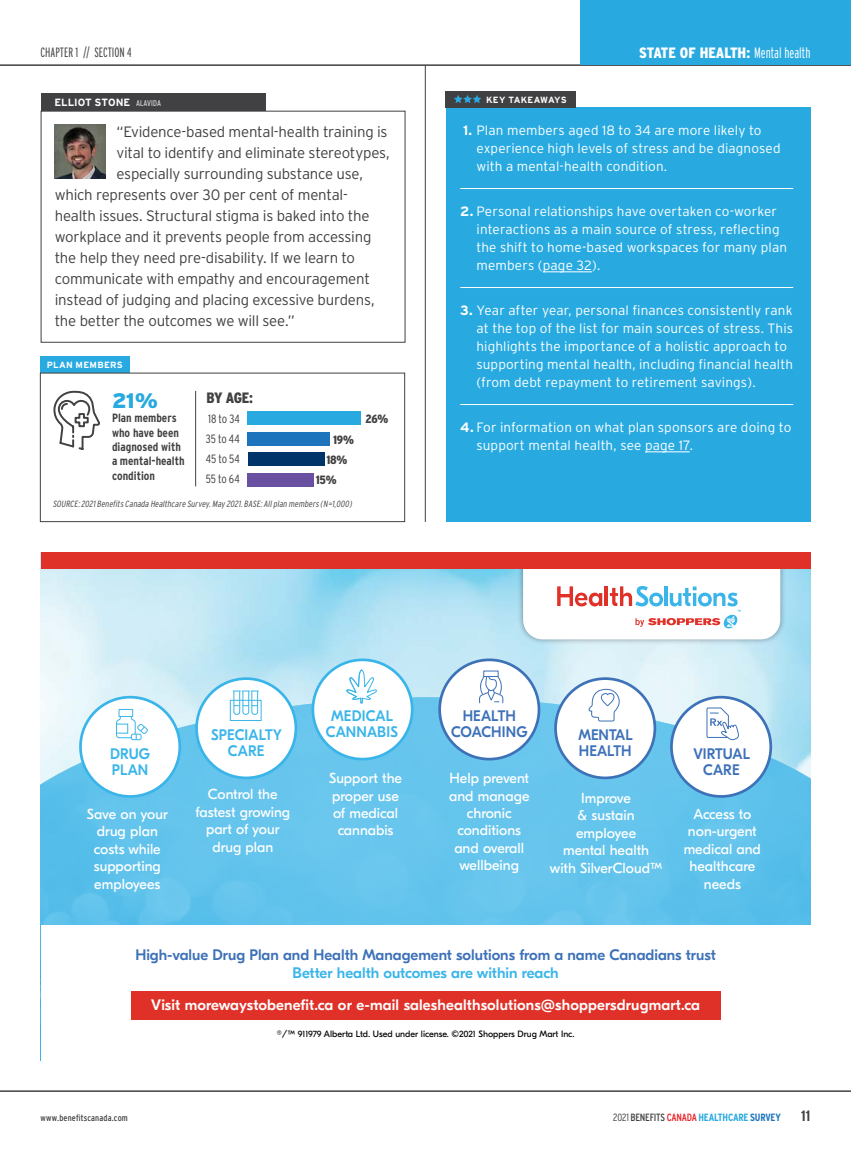
<style>
.page{position:relative;width:851px;height:1161px;background:#fff}
.page>*{position:absolute;margin:0;border:0;box-sizing:border-box;transform-origin:0 0}
.t1{font:900 21px "Interstate";color:#28aae1}
.t2{font:500 15.3px "GT Eesti Display";letter-spacing:.01em;color:#fff}
.t3{font:500 15.3px "GT Eesti Display";color:#3d71b8}
.t4{font:500 15.3px/16.2px "GT Eesti Display";color:#3d71b8;text-align:center;scale:.95 1}
.t5{font:500 15.3px/16.2px "GT Eesti Display";color:#3ab5e9;text-align:center;scale:.95 1}
.t6{font:500 15.3px "GT Eesti Display";color:#3ab5e9}
.Quote_copy{font:300 15px "Interstate";letter-spacing:-.015em;color:#414042}
.t7{font:900 condensed 15px "Interstate";color:#fff}
.t8{font:900 condensed 15px "Interstate";color:#414042}
.t9{font:700 condensed 15px "Interstate";color:#414042}
.t10{font:14.55px/17.4px "GT Eesti Display";color:#fff;text-align:center}
.t11{font:300 13.5px/18px "Interstate";letter-spacing:.01em;color:#fff}
.t12{font:300 extra-condensed 13.5px "Interstate";color:#414042}
.t13{font:700 condensed 12px/14.4px "Interstate";color:#414042}
.t14{font:300 condensed 12px/20.2px "Interstate";letter-spacing:-.005em;color:#414042;text-align:justify}
.t15{font:900 condensed 12px "Interstate";letter-spacing:-.02em;color:#414042}
.t16{font:700 condensed 10.5px "Interstate";letter-spacing:-.025em;color:#28aae1}
.t17{font:700 10.5px "Interstate";color:#fff}
.t18{font:9.15px "GT Eesti Display";color:#000}
.t19{font:italic 300 condensed 9px "Interstate";color:#414042}
.t20{font:700 9px "Interstate";letter-spacing:.03em;color:#fff}
.t21{font:condensed 9px "Interstate";letter-spacing:.015em;color:#414042}
.s1{font-weight:300;font-stretch:extra-condensed}
.s2{font-weight:300;font-stretch:condensed;font-size:8.25px}
.s3{font-weight:700}
.s4{font-weight:300;color:#414042}
.s5{font-weight:400;color:#414042}
.s6{font-weight:400;color:#ed1d24}
.s7{color:#1c75bc}
</style>
<div class="page">
<hr style="left:0;top:1090px;width:850px;height:2px;background:#414042">
<hr style="left:0;top:64px;width:850px;height:2px;background:#414042">
<div style="left:580px;top:0;width:270px;height:64px;background:#28aae1"></div>
<hr style="left:425px;top:65px;width:1px;height:457px;background:#414042">
<div style="left:446px;top:108px;width:364px;height:414px;background:#28aae1"></div>
<hr style="left:460px;top:188px;width:333px;height:1px;background:#fff">
<hr style="left:460px;top:287px;width:333px;height:1px;background:#fff">
<hr style="left:542px;top:272px;width:50px;height:1px;background:#fff">
<hr style="left:460px;top:404px;width:333px;height:1px;background:#fff">
<hr style="left:645px;top:452px;width:44px;height:1px;background:#fff">
<div style="left:446px;top:91px;width:130px;height:17px;background:#414042"></div>
<svg style="left:454px;top:95px;width:27px;height:8px"></svg>
<div style="left:53px;top:122px;width:54px;height:57px;background:#000;opacity:.15"></div>
<div style="left:41px;top:93px;width:225px;height:18px;background:#414042"></div>
<div style="left:40px;top:357px;width:89px;height:16px;background:#28aae1"></div>
<div style="left:40px;top:373px;width:365px;height:149px;border:1px solid #414042"></div>
<hr style="left:195px;top:391px;width:1px;height:95px;background:#414042">
<div style="left:248px;top:411px;width:113px;height:14px;background:#28aae1"></div>
<div style="left:248px;top:432px;width:82px;height:14px;background:#1c75bc"></div>
<div style="left:248px;top:453px;width:76px;height:13px;background:#00356a"></div>
<div style="left:248px;top:473px;width:66px;height:13px;background:#6950a1"></div>
<svg style="left:54px;top:390px;width:46px;height:60px"></svg>
<img style="left:41px;top:568px;width:769px;height:129px">
<img style="left:41px;top:697px;width:769px;height:228px">
<div style="left:517px;top:552px;width:269px;height:93px;background:#000;opacity:.35"></div>
<svg style="left:523px;top:568px;width:257px;height:71px"></svg>
<div style="left:41px;top:552px;width:769px;height:16px;background:#e03128"></div>
<div style="left:80px;top:697px;width:100px;height:99px;background:#fff;border-radius:50%"></div>
<div style="left:79px;top:696px;width:102px;height:102px;border:3px solid #3ab5e9;border-radius:50%"></div>
<div style="left:119px;top:709px;width:14px;height:8px;border:1px solid #3ab5e8"></div>
<svg style="left:116px;top:716px;width:32px;height:24px"></svg>
<div style="left:196px;top:679px;width:100px;height:99px;background:#fff;border-radius:50%"></div>
<div style="left:195px;top:677px;width:102px;height:102px;border:3px solid #3ab5e9;border-radius:50%"></div>
<svg style="left:233px;top:690px;width:26px;height:25px"></svg>
<div style="left:230px;top:700px;width:31px;height:21px;border:1px solid #3ab5e8"></div>
<div style="left:313px;top:660px;width:99px;height:99px;background:#fff;border-radius:50%"></div>
<div style="left:311px;top:659px;width:102px;height:101px;border:3px solid #3ab5e9;border-radius:50%"></div>
<svg style="left:346px;top:669px;width:31px;height:35px"></svg>
<div style="left:439px;top:660px;width:100px;height:99px;background:#fff;border-radius:50%"></div>
<div style="left:438px;top:659px;width:102px;height:101px;border:3px solid #3d71b8;border-radius:50%"></div>
<svg style="left:479px;top:676px;width:25px;height:27px"></svg>
<div style="left:555px;top:679px;width:100px;height:99px;background:#fff;border-radius:50%"></div>
<div style="left:554px;top:677px;width:102px;height:102px;border:3px solid #3d71b8;border-radius:50%"></div>
<svg style="left:588px;top:689px;width:31px;height:33px"></svg>
<div style="left:671px;top:697px;width:99px;height:99px;background:#fff;border-radius:50%"></div>
<div style="left:670px;top:696px;width:102px;height:102px;border:3px solid #3d71b8;border-radius:50%"></div>
<svg style="left:706px;top:707px;width:32px;height:33px"></svg>
<div style="left:131px;top:991px;width:589px;height:28px;background:#e03128"></div>
<p class="t12" style="left:40px;top:45px;width:93px">CHAPTER 1 // SECTION 4</p>
<p class="t7" style="left:639px;top:44px;width:173px">STATE OF HEALTH: <span class="s1">Mental health</span></p>
<p class="t17" style="left:54px;top:97px;width:108px">ELLIOT STONE <span class="s2">ALAVIDA</span></p>
<p class="Quote_copy" style="left:116px;top:123px;width:272px">“Evidence-based mental-health training is</p>
<p class="Quote_copy" style="left:116px;top:144px;width:275px">vital to identify and eliminate stereotypes,</p>
<p class="Quote_copy" style="left:116px;top:165px;width:248px">especially surrounding substance use,</p>
<p class="Quote_copy" style="left:55px;top:186px;width:295px">which represents over 30 per cent of mental-</p>
<p class="Quote_copy" style="left:55px;top:207px;width:316px">health issues. Structural stigma is baked into the</p>
<p class="Quote_copy" style="left:55px;top:228px;width:318px">workplace and it prevents people from accessing</p>
<p class="Quote_copy" style="left:55px;top:249px;width:302px">the help they need pre-disability. If we learn to</p>
<p class="Quote_copy" style="left:55px;top:270px;width:316px">communicate with empathy and encouragement</p>
<p class="Quote_copy" style="left:55px;top:291px;width:321px">instead of judging and placing excessive burdens,</p>
<p class="Quote_copy" style="left:55px;top:312px;width:241px">the better the outcomes we will see.”</p>
<p class="t20" style="left:47px;top:360px;width:78px">PLAN MEMBERS</p>
<h1 class="t1" style="left:112px;top:388px;width:47px">21%</h1>
<p class="t13" style="left:112px;top:411px;width:74px">Plan members who have been diagnosed with a mental-health condition</p>
<p class="t19" style="left:53px;top:499px;width:302px">SOURCE:2021BenefitsCanada Healthcare Survey.May2021.BASE:Allplan members(N=1,000)</p>
<p class="t8" style="left:206px;top:389px;width:48px">BY AGE:</p>
<p class="t14" style="left:206px;top:408px;width:35px">18 to 34<br>35 to 44<br>45 to 54<br>55 to 64</p>
<p class="t15" style="left:365px;top:411px;width:24px">26%</p>
<p class="t15" style="left:333px;top:432px;width:22px">19%</p>
<p class="t15" style="left:326px;top:453px;width:23px">18%</p>
<p class="t15" style="left:316px;top:473px;width:22px">15%</p>
<p class="t20" style="left:486px;top:95px;width:82px">KEY TAKEAWAYS</p>
<p class="t11" style="left:476px;top:121px;width:305px;text-indent:-14px"><span class="s3">1.</span> Plan members aged 18 to 34 are more likely to experience high levels of stress and be diagnosed with a mental-health condition.</p>
<p class="t11" style="left:476px;top:202px;width:312px;text-indent:-16px"><span class="s3">2.</span> Personal relationships have overtaken co-worker interactions as a main source of stress, reflecting the shift to home-based workspaces for many plan members (page 32).</p>
<p class="t11" style="left:476px;top:301px;width:318px;text-indent:-16px"><span class="s3">3.</span> Year after year, personal finances consistently rank at the top of the list for main sources of stress. This highlights the importance of a holistic approach to supporting mental health, including financial health (from debt repayment to retirement savings).</p>
<p class="t11" style="left:476px;top:418px;width:316px;text-indent:-16px"><span class="s3">4.</span> For information on what plan sponsors are doing to support mental health, see page 17.</p>
<p class="t5" style="left:110px;top:746px;width:44px;text-align:left">DRUG<br>PLAN</p>
<p class="t10" style="left:87px;top:806px;width:82px">Save on your drug plan costs while supporting employees</p>
<p class="t5" style="left:211px;top:727px;width:76px">SPECIALTY<br>CARE</p>
<p class="t10" style="left:195px;top:786px;width:96px">Control the fastest growing part of your drug plan</p>
<p class="t5" style="left:326px;top:708px;width:77px">MEDICAL<br>CANNABIS</p>
<p class="t10" style="left:329px;top:770px;width:74px">Support the proper use of medical cannabis</p>
<p class="t4" style="left:451px;top:708px;width:82px">HEALTH<br>COACHING</p>
<p class="t10" style="left:449px;top:770px;width:82px">Help prevent and manage chronic conditions and overall wellbeing</p>
<p class="t4" style="left:578px;top:727px;width:58px;text-align:left">MENTAL<br>HEALTH</p>
<p class="t10" style="left:550px;top:790px;width:114px">Improve<br>&amp; sustain employee<br>mental health with SilverCloud™</p>
<p class="t4" style="left:693px;top:746px;width:61px">VIRTUAL<br>CARE</p>
<p class="t10" style="left:683px;top:806px;width:79px">Access to non-urgent medical and healthcare needs</p>
<p class="t3" style="left:135px;top:946px;width:582px">High-value Drug Plan and Health Management solutions from a name Canadians trust</p>
<p class="t6" style="left:292px;top:965px;width:267px">Better health outcomes are within reach</p>
<p class="t2" style="left:151px;top:997px;width:550px">Visit morewaystobenefit.ca or e-mail saleshealthsolutions@shoppersdrugmart.ca</p>
<p class="t18" style="left:277px;top:1028px;width:299px">®/™ 911979 Alberta Ltd. Used under license. ©2021 Shoppers Drug Mart Inc.</p>
<p class="t21" style="left:40px;top:1112px;width:89px">www.benefitscanada.com</p>
<p class="t16" style="left:613px;top:1111px;width:169px"><span class="s4">2021</span> <span class="s5">BENEFITS</span> <span class="s6">CANADA</span> HEALTHCARE <span class="s7">SURVEY</span></p>
<p class="t9" style="left:801px;top:1107px;width:11px">11</p>
</div>
